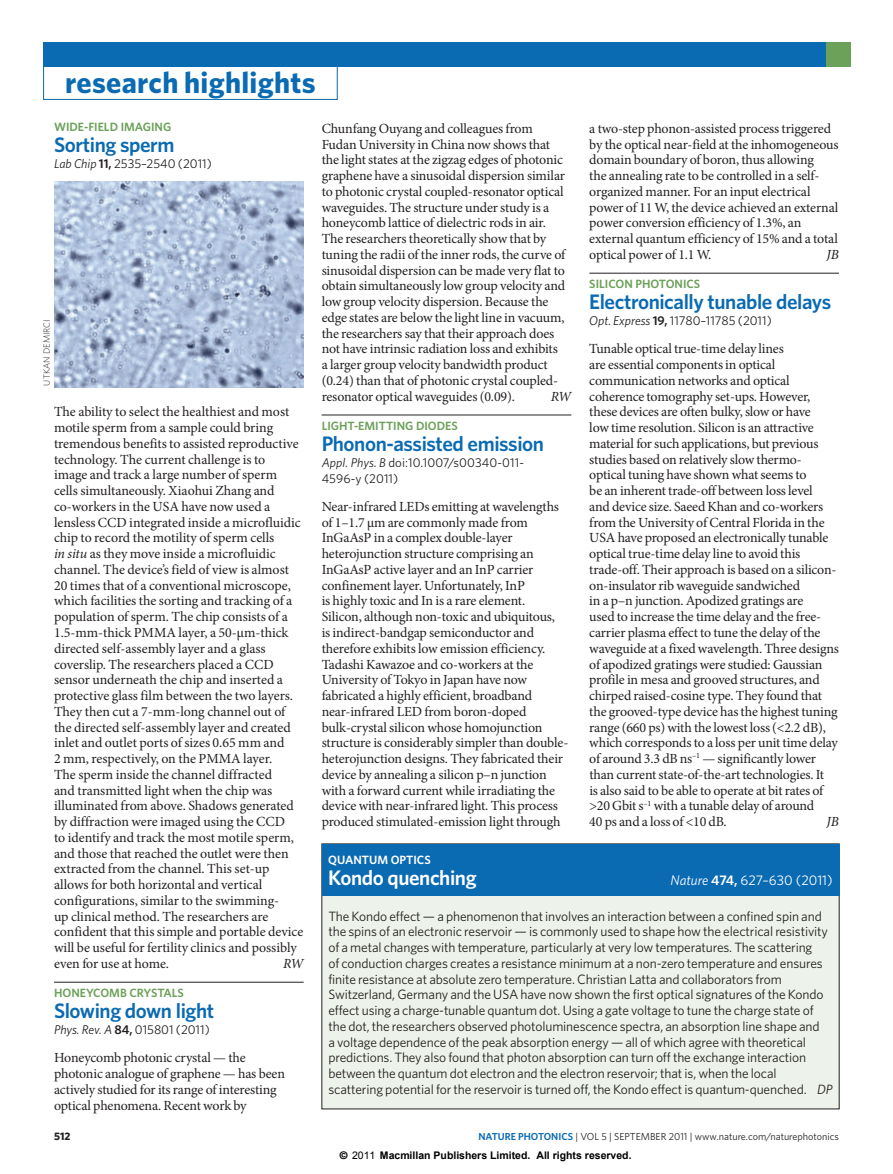
<style>
.page{position:relative;width:893px;height:1174px;background:#fff}
.page>*{position:absolute;margin:0;border:0;box-sizing:border-box;transform-origin:0 0}
.t1{font:700 30px "Whitney";letter-spacing:.01em;color:#0a6ab2}
.t2{font:600 21px "Whitney";color:#0a6ab2}
.t3{font:600 21px "Whitney";color:#fff}
.t4{font:13.95px/15.8px "Minion Pro";letter-spacing:-.01em;color:#231f20}
.t5{font:13.95px "Whitney";color:#fff}
.t6{font:italic 13.95px "Minion Pro";letter-spacing:-.04em;color:#231f20}
.t7{font:13.5px/15.8px "Whitney";letter-spacing:-.01em;color:#231f20}
.t8{font:12.75px/15.8px "Whitney";color:#231f20}
.t9{font:600 12px "Whitney";color:#6ca15a}
.t10{font:600 12px "Whitney";color:#fff}
.t11{font:700 10.8px "Whitney";color:#231f20}
.t12{font:700 10.5px "Arial";color:#000}
.t13{font:10.2px "Whitney";color:#231f20}
.t14{font:300 9px "Whitney";color:#231f20}
.s1{font-style:italic}
.s2{font-weight:600}
.s3{font-weight:600;color:#0a6ab2}
.s4{font-family:"Helvetica"}
.s5{font-weight:400}
</style>
<div class="page">
<div style="left:43px;top:66px;width:295px;height:34px;border:1px solid #0a6ab2"></div>
<div style="left:43px;top:43px;width:806px;height:24px;background:#0a6ab2"></div>
<div style="left:826px;top:43px;width:24px;height:24px;background:#6ca15a"></div>
<hr style="left:54px;top:982px;width:250px;height:1px;background:#231f20">
<hr style="left:322px;top:415px;width:249px;height:1px;background:#231f20">
<hr style="left:589px;top:273px;width:250px;height:1px;background:#231f20">
<img style="left:54px;top:181px;width:249px;height:206px">
<div style="left:322px;top:844px;width:517px;height:265px;background:#edf3ea"></div>
<div style="left:322px;top:844px;width:517px;height:51px;background:#0a6ab2"></div>
<h1 class="t1" style="left:65px;top:62px;width:252px">research highlights</h1>
<p class="t9" style="left:54px;top:119px;width:119px">Wide-field imaging</p>
<h2 class="t2" style="left:54px;top:131px;width:122px">Sorting sperm</h2>
<p class="t8" style="left:54px;top:155px;width:159px"><span class="s1">Lab Chip</span> <span class="s2">11,</span> 2535–2540 (2011)</p>
<p class="t4" style="left:322px;top:120px;width:245px">Chunfang Ouyang and colleagues from Fudan University in China now shows that the light states at the zigzag edges of photonic graphene have a sinusoidal dispersion similar to photonic crystal coupled-resonator optical waveguides. The structure under study is a honeycomb lattice of dielectric rods in air.<br>The researchers theoretically show that by tuning the radii of the inner rods, the curve of sinusoidal dispersion can be made very flat to obtain simultaneously low group velocity and low group velocity dispersion. Because the edge states are below the light line in vacuum, the researchers say that their approach does not have intrinsic radiation loss and exhibits a larger group velocity bandwidth product (0.24) than that of photonic crystal coupled&shy;resonator optical waveguides (0.09).</p>
<p class="t4" style="left:589px;top:120px;width:251px">a two-step phonon-assisted process triggered by the optical near-field at the inhomogeneous domain boundary of boron, thus allowing<br>the annealing rate to be controlled in a self&shy;organized manner. For an input electrical power of 11 W, the device achieved an external power conversion efficiency of 1.3%, an external quantum efficiency of 15% and a total optical power of 1.1 W.</p>
<p class="t6" style="left:826px;top:245px;width:14px">JB</p>
<p class="t9" style="left:589px;top:276px;width:113px">Silicon photonics</p>
<h2 class="t2" style="left:589px;top:288px;width:243px">Electronically tunable delays</h2>
<p class="t8" style="left:589px;top:312px;width:184px"><span class="s1">Opt. Express</span> <span class="s2">19,</span> 11780–11785 (2011)</p>
<p class="t4" style="left:589px;top:341px;width:251px">Tunable optical true-time delay lines<br>are essential components in optical communication networks and optical coherence tomography set-ups. However, these devices are often bulky, slow or have<br>low time resolution. Silicon is an attractive material for such applications, but previous studies based on relatively slow thermo&shy;optical tuning have shown what seems to<br>be an inherent trade-off between loss level<br>and device size. Saeed Khan and co-workers from the University of Central Florida in the USA have proposed an electronically tunable optical true-time delay line to avoid this trade-off. Their approach is based on a silicon&shy;on-insulator rib waveguide sandwiched<br>in a p–n junction. Apodized gratings are<br>used to increase the time delay and the free&shy;carrier plasma effect to tune the delay of the waveguide at a fixed wavelength. Three designs of apodized gratings were studied: Gaussian profile in mesa and grooved structures, and chirped raised-cosine type. They found that the grooved-type device has the highest tuning range (660 ps) with the lowest loss (&lt;2.2 dB), which corresponds to a loss per unit time delay of around 3.3 dB ns<sup>–1</sup> — significantly lower than current state-of-the-art technologies. It<br>is also said to be able to operate at bit rates of &gt;20 Gbit s<sup>–1</sup> with a tunable delay of around<br>40 ps and a loss of &lt;10 dB.</p>
<p class="t14" style="left:41px;top:385px;width:67px;rotate:-90deg">Utkan Demirci</p>
<p class="t6" style="left:551px;top:387px;width:22px">RW</p>
<p class="t4" style="left:54px;top:404px;width:251px">The ability to select the healthiest and most motile sperm from a sample could bring tremendous benefits to assisted reproductive technology. The current challenge is to<br>image and track a large number of sperm cells simultaneously. Xiaohui Zhang and co-workers in the USA have now used a lensless CCD integrated inside a microfluidic chip to record the motility of sperm cells<br><span class="s1">in situ</span> as they move inside a microfluidic channel. The device’s field of view is almost 20 times that of a conventional microscope, which facilities the sorting and tracking of a population of sperm. The chip consists of a 1.5-mm-thick PMMA layer, a 50-μm-thick directed self-assembly layer and a glass coverslip. The researchers placed a CCD sensor underneath the chip and inserted a protective glass film between the two layers.<br>They then cut a 7-mm-long channel out of the directed self-assembly layer and created inlet and outlet ports of sizes 0.65 mm and<br>2 mm, respectively, on the PMMA layer.<br>The sperm inside the channel diffracted<br>and transmitted light when the chip was illuminated from above. Shadows generated by diffraction were imaged using the CCD<br>to identify and track the most motile sperm, and those that reached the outlet were then extracted from the channel. This set-up allows for both horizontal and vertical configurations, similar to the swimming-<br>up clinical method. The researchers are confident that this simple and portable device will be useful for fertility clinics and possibly even for use at home.</p>
<p class="t9" style="left:322px;top:418px;width:138px">Light-emitting diodes</p>
<h2 class="t2" style="left:322px;top:430px;width:224px">Phonon-assisted emission</h2>
<p class="t8" style="left:322px;top:454px;width:204px"><span class="s1">Appl. Phys. B</span> doi:10.1007/s00340-011-<br>4596-y (2011)</p>
<p class="t4" style="left:322px;top:498px;width:248px">Near-infrared LEDs emitting at wavelengths of 1–1.7 μm are commonly made from InGaAsP in a complex double-layer heterojunction structure comprising an InGaAsP active layer and an InP carrier confinement layer. Unfortunately, InP<br>is highly toxic and In is a rare element.<br>Silicon, although non-toxic and ubiquitous,<br>is indirect-bandgap semiconductor and therefore exhibits low emission efficiency.<br>Tadashi Kawazoe and co-workers at the University of Tokyo in Japan have now fabricated a highly efficient, broadband near-infrared LED from boron-doped bulk-crystal silicon whose homojunction structure is considerably simpler than double&shy;heterojunction designs. They fabricated their device by annealing a silicon p–n junction with a forward current while irradiating the device with near-infrared light. This process produced stimulated-emission light through</p>
<p class="t6" style="left:827px;top:812px;width:14px">JB</p>
<p class="t10" style="left:328px;top:852px;width:104px">Quantum optics</p>
<h2 class="t3" style="left:328px;top:864px;width:150px">Kondo quenching</h2>
<p class="t5" style="left:671px;top:871px;width:164px"><span class="s1">Nature</span> <span class="s2">474,</span> 627–630 (2011)</p>
<p class="t7" style="left:328px;top:907px;width:506px">The Kondo effect — a phenomenon that involves an interaction between a confined spin and the spins of an electronic reservoir — is commonly used to shape how the electrical resistivity of a metal changes with temperature, particularly at very low temperatures. The scattering<br>of conduction charges creates a resistance minimum at a non-zero temperature and ensures finite resistance at absolute zero temperature. Christian Latta and collaborators from Switzerland, Germany and the USA have now shown the first optical signatures of the Kondo effect using a charge-tunable quantum dot. Using a gate voltage to tune the charge state of the dot, the researchers observed photoluminescence spectra, an absorption line shape and<br>a voltage dependence of the peak absorption energy — all of which agree with theoretical predictions. They also found that photon absorption can turn off the exchange interaction between the quantum dot electron and the electron reservoir; that is, when the local scattering potential for the reservoir is turned off, the Kondo effect is quantum-quenched. <span class="s1">DP</span></p>
<p class="t6" style="left:283px;top:954px;width:22px">RW</p>
<p class="t9" style="left:54px;top:985px;width:131px">Honeycomb crystals</p>
<h2 class="t2" style="left:54px;top:997px;width:162px">Slowing down light</h2>
<p class="t8" style="left:54px;top:1021px;width:157px"><span class="s1">Phys. Rev. A</span> <span class="s2">84,</span> 015801 (2011)</p>
<p class="t4" style="left:54px;top:1050px;width:233px">Honeycomb photonic crystal — the photonic analogue of graphene — has been actively studied for its range of interesting optical phenomena. Recent work by</p>
<p class="t11" style="left:54px;top:1129px;width:18px">512</p>
<p class="t13" style="left:478px;top:1129px;width:362px"><span class="s3">nature photonics</span> | VOL 5 | SEPTEMBER 2011 | www.nature.com/naturephotonics</p>
<p class="t12" style="left:340px;top:1148px;width:293px"><span class="s4">©</span> <span class="s5">2011</span> Macmillan Publishers Limited. All rights reserved.</p>
</div>
